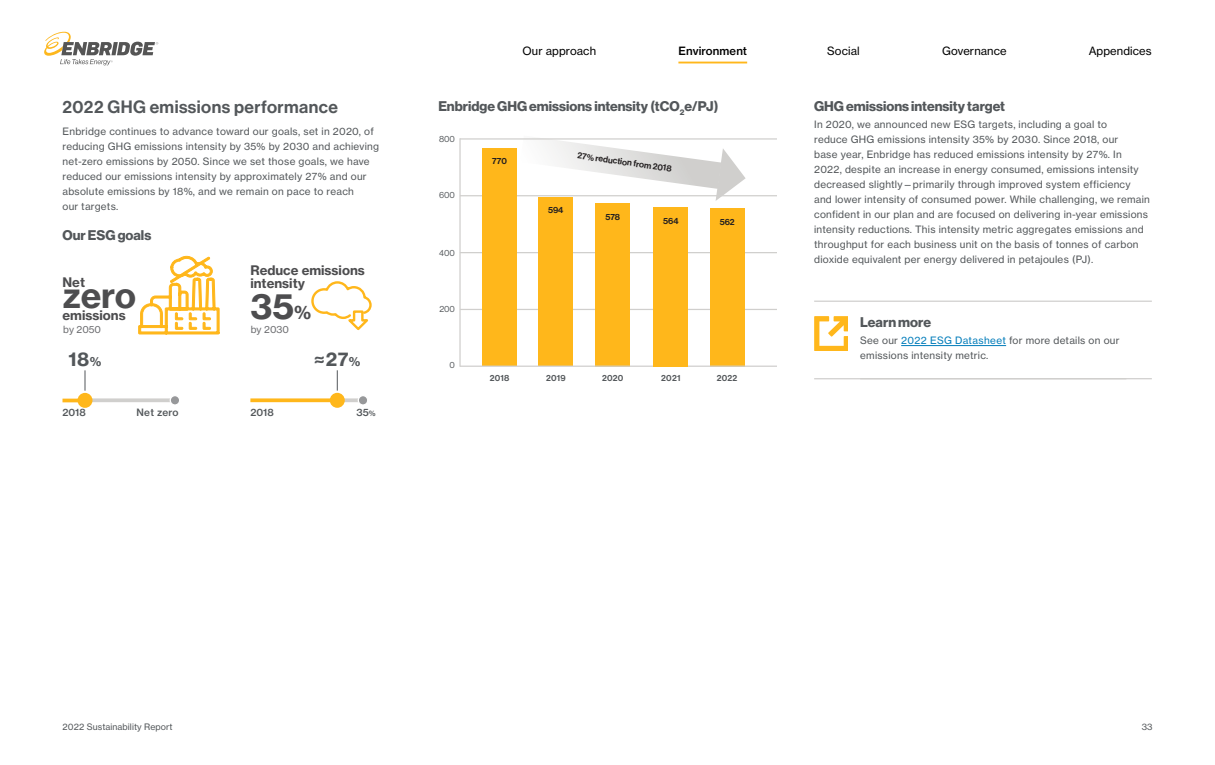
<style>
.page{position:relative;width:1215px;height:765px;background:#fff}
.page>*{position:absolute;margin:0;border:0;box-sizing:border-box;transform-origin:0 0}
.t1{font:34.62px "N Haas Grotesk TX Pro 75 Bd";letter-spacing:-.01em;color:#4d4d4f}
.t2{font:18.75px "N Haas Grotesk TX Std 75 Bd";color:#53575a}
.t3{font:17.5px "N Haas Grotesk DS Std 65 Md";letter-spacing:.025em;color:#53575a}
.t4{font:15px "N Haas Grotesk DS Pro 65 Md";color:#000}
.t5{font:13.75px "N Haas Grotesk DS Std 75 Bd";color:#53575a}
.t6{font:13px/13px "N Haas Grotesk TX Pro 75 Bd";color:#4d4d4f}
.t7{font:11.25px "N Haas Grotesk TX Std 55 Rg";letter-spacing:.01em;color:#000}
.t8{font:11.25px "N Haas Grotesk TX Std 65 Md";letter-spacing:.01em;color:#000}
.t9{font:10px/15px "N Haas Grotesk TX Std 55 Rg";letter-spacing:.025em;color:#53575a}
.t10{font:10px "N Haas Grotesk TX Std 65 Md";letter-spacing:.005em;color:#53575a}
.t11{font:9.75px "N Haas Grotesk TX Pro 55 Rg";letter-spacing:-.005em;color:#6d6e71}
.t12{font:8.75px "N Haas Grotesk DS Pro 65 Md";letter-spacing:-.005em;color:#231f20}
.t13{font:8.75px "N Haas Grotesk TX Std 55 Rg";letter-spacing:.01em;color:#53575a}
.t14{font:8.75px "N Haas Grotesk DS Pro 65 Md";letter-spacing:.025em;color:#53575a}
.t15{font:8.75px "N Haas Grotesk DS Pro 55 Rg";color:#53575a}
.s1{font-size:12.5px}
.s2{font-size:18.38px}
.s3{font-family:"N Haas Grotesk TX Std 65 Md"}
.s4{font-size:7.5px}
.s5{color:#007cba}
</style>
<div class="page">
<svg style="left:44px;top:32px;width:114px;height:33px"></svg>
<hr style="left:678px;top:62px;width:69px;height:1px;background:#ffb71b">
<svg style="left:138px;top:256px;width:81px;height:78px"></svg>
<svg style="left:311px;top:281px;width:61px;height:50px"></svg>
<svg style="left:92px;top:398px;width:78px;height:4px"></svg>
<div style="left:170px;top:396px;width:10px;height:9px;background:#97989a;border-radius:50%"></div>
<div style="left:170px;top:395px;width:10px;height:11px;border:1px solid #fff;border-radius:50%"></div>
<div style="left:78px;top:393px;width:14px;height:15px;background:#ffb71b;border-radius:50%"></div>
<svg style="left:85px;top:370px;width:1px;height:21px"></svg>
<hr style="left:62px;top:399px;width:25px;height:3px;background:#ffb71b">
<svg style="left:250px;top:398px;width:80px;height:4px"></svg>
<svg style="left:345px;top:398px;width:13px;height:4px"></svg>
<div style="left:330px;top:393px;width:15px;height:15px;background:#ffb71b;border-radius:50%"></div>
<div style="left:358px;top:396px;width:10px;height:9px;background:#97989a;border-radius:50%"></div>
<div style="left:358px;top:395px;width:10px;height:11px;border:1px solid #fff;border-radius:50%"></div>
<svg style="left:337px;top:370px;width:1px;height:21px"></svg>
<svg style="left:520px;top:140px;width:226px;height:61px"></svg>
<hr style="left:460px;top:309px;width:317px;height:1px;background:#d0cfcd">
<hr style="left:460px;top:252px;width:317px;height:1px;background:#d0cfcd">
<hr style="left:460px;top:195px;width:317px;height:1px;background:#d0cfcd">
<hr style="left:460px;top:138px;width:317px;height:2px;background:#d0cfcd">
<div style="left:596px;top:203px;width:34px;height:163px;background:#ffb71b"></div>
<div style="left:539px;top:197px;width:34px;height:169px;background:#ffb71b"></div>
<hr style="left:459px;top:138px;width:2px;height:229px;background:#d0cfcd">
<div style="left:482px;top:148px;width:35px;height:218px;background:#ffb71b"></div>
<div style="left:710px;top:208px;width:34px;height:158px;background:#ffb71b"></div>
<hr style="left:460px;top:366px;width:317px;height:1px;background:#d0cfcd">
<div style="left:654px;top:207px;width:34px;height:159px;background:#ffb71b"></div>
<hr style="left:814px;top:301px;width:338px;height:1px;background:#d0cfcd">
<hr style="left:901px;top:345px;width:105px;height:1px;background:#007cba">
<hr style="left:860px;top:378px;width:292px;height:1px;background:#d0cfcd">
<svg style="left:814px;top:317px;width:34px;height:34px"></svg>
<hr style="left:814px;top:378px;width:312px;height:1px;background:#d0cfcd">
<h3 class="t3" style="left:62px;top:97px;width:277px">2022 GHG emissions performance</h3>
<p class="t9" style="left:62px;top:124px;width:318px">Enbridge continues to advance toward our goals, set in 2020, of reducing GHG emissions intensity by 35% by 2030 and achieving net-zero emissions by 2050. Since we set those goals, we have reduced our emissions intensity by approximately 27% and our absolute emissions by 18%, and we remain on pace to reach<br>our targets.</p>
<h3 class="t5" style="left:62px;top:227px;width:90px">Our ESG goals</h3>
<h3 class="t4" style="left:353px;top:143px;width:50px">scope 1</h3>
<h3 class="t6" style="left:62px;top:276px;width:24px">Net</h3>
<h1 class="t1" style="left:62px;top:274px;width:75px">zero</h1>
<h3 class="t6" style="left:62px;top:309px;width:65px">emissions</h3>
<p class="t11" style="left:63px;top:323px;width:39px">by 2050</p>
<h2 class="t2" style="left:69px;top:348px;width:34px">18<span class="s1">%</span></h2>
<h3 class="t6" style="left:250px;top:263px;width:116px">Reduce emissions intensity</h3>
<h1 class="t1" style="left:250px;top:285px;width:62px">35<span class="s2">%</span></h1>
<p class="t11" style="left:251px;top:323px;width:40px">by 2030</p>
<h2 class="t2" style="left:314px;top:348px;width:48px"><span class="s3">≈</span>27<span class="s1">%</span></h2>
<p class="t10" style="left:62px;top:406px;width:25px">2018</p>
<p class="t10" style="left:137px;top:406px;width:44px">Net zero</p>
<p class="t10" style="left:250px;top:406px;width:25px">2018</p>
<p class="t10" style="left:356px;top:406px;width:21px">35<span class="s4">%</span></p>
<p class="t7" style="left:522px;top:44px;width:75px">Our approach</p>
<p class="t8" style="left:678px;top:44px;width:70px">Environment</p>
<p class="t7" style="left:827px;top:44px;width:34px">Social</p>
<p class="t7" style="left:942px;top:44px;width:66px">Governance</p>
<p class="t7" style="left:1089px;top:44px;width:65px">Appendices</p>
<h3 class="t5" style="left:438px;top:98px;width:282px">Enbridge GHG emissions intensity (tCO<sub>2</sub>e/PJ)</h3>
<p class="t15" style="left:439px;top:134px;width:17px">800</p>
<p class="t15" style="left:439px;top:190px;width:17px">600</p>
<p class="t15" style="left:439px;top:248px;width:17px">400</p>
<p class="t15" style="left:439px;top:304px;width:17px">200</p>
<p class="t15" style="left:450px;top:360px;width:7px">0</p>
<p class="t12" style="left:492px;top:156px;width:16px">770</p>
<p class="t14" style="left:490px;top:373px;width:21px">2018</p>
<p class="t12" style="left:578px;top:150px;width:97px;rotate:8deg">27% reduction from 2018</p>
<p class="t12" style="left:548px;top:204px;width:17px">594</p>
<p class="t12" style="left:605px;top:212px;width:16px">578</p>
<p class="t12" style="left:663px;top:216px;width:17px">564</p>
<p class="t12" style="left:720px;top:217px;width:16px">562</p>
<p class="t14" style="left:661px;top:373px;width:21px">2021</p>
<p class="t14" style="left:546px;top:373px;width:21px">2019</p>
<p class="t14" style="left:602px;top:373px;width:23px">2020</p>
<p class="t14" style="left:717px;top:373px;width:22px">2022</p>
<h3 class="t5" style="left:814px;top:98px;width:192px">GHG emissions intensity target</h3>
<p class="t9" style="left:814px;top:117px;width:337px">In 2020, we announced new ESG targets, including a goal to<br>reduce GHG emissions intensity 35% by 2030. Since 2018, our<br>base year, Enbridge has reduced emissions intensity by 27%. In 2022, despite an increase in energy consumed, emissions intensity decreased slightly—primarily through improved system efficiency and lower intensity of consumed power. While challenging, we remain confident in our plan and are focused on delivering in-year emissions intensity reductions. This intensity metric aggregates emissions and throughput for each business unit on the basis of tonnes of carbon dioxide equivalent per energy delivered in petajoules (PJ).</p>
<h3 class="t5" style="left:860px;top:314px;width:72px">Learn more</h3>
<p class="t9" style="left:860px;top:333px;width:261px">See our <span class="s5">2022 ESG Datasheet</span> for more details on our emissions intensity metric.</p>
<p class="t13" style="left:63px;top:721px;width:112px">2022 Sustainability Report</p>
<p class="t13" style="left:1142px;top:721px;width:12px">33</p>
</div>
